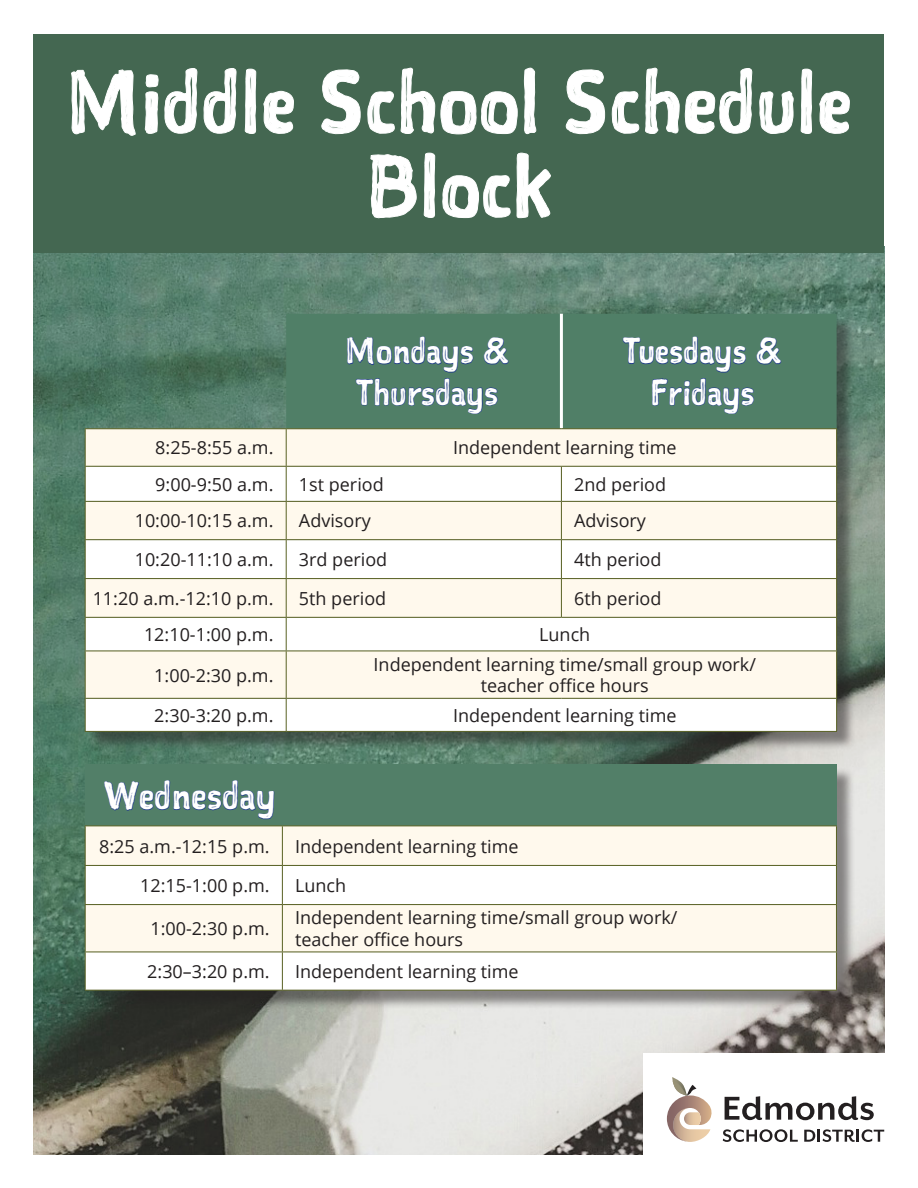
<style>
.page{position:relative;width:918px;height:1188px;background:#fff}
.page>*{position:absolute;margin:0;border:0;box-sizing:border-box;transform-origin:0 0}
.t1{font:84px "Sketchnote Square";color:#fff}
.t2{font:37.5px "Sketchnote Square";color:#fff}
.t3{font:34.5px/41.4px "Sketchnote Square";color:#fff;text-align:center}
.t4{font:18px "Open Sans";color:#231f20}
</style>
<div class="page">
<img style="left:34px;top:253px;width:850px;height:901px">
<div style="left:643px;top:1053px;width:263px;height:110px;background:#fff"></div>
<svg style="left:725px;top:1096px;width:149px;height:24px"></svg>
<svg style="left:723px;top:1129px;width:75px;height:13px"></svg>
<svg style="left:804px;top:1129px;width:80px;height:13px"></svg>
<svg style="left:667px;top:1077px;width:45px;height:65px"></svg>
<div style="left:34px;top:34px;width:850px;height:219px;background:#446751"></div>
<svg style="left:71px;top:69px;width:65px;height:67px"></svg>
<svg style="left:145px;top:68px;width:92px;height:66px"></svg>
<svg style="left:245px;top:68px;width:12px;height:66px"></svg>
<svg style="left:263px;top:91px;width:31px;height:43px"></svg>
<svg style="left:321px;top:69px;width:40px;height:65px"></svg>
<svg style="left:367px;top:67px;width:151px;height:68px"></svg>
<svg style="left:524px;top:67px;width:13px;height:67px"></svg>
<svg style="left:565px;top:69px;width:40px;height:65px"></svg>
<svg style="left:612px;top:67px;width:141px;height:67px"></svg>
<svg style="left:759px;top:91px;width:35px;height:43px"></svg>
<svg style="left:800px;top:68px;width:12px;height:66px"></svg>
<svg style="left:819px;top:91px;width:31px;height:43px"></svg>
<svg style="left:370px;top:154px;width:47px;height:64px"></svg>
<svg style="left:423px;top:152px;width:12px;height:66px"></svg>
<svg style="left:442px;top:152px;width:109px;height:66px"></svg>
<div style="left:87px;top:316px;width:769px;height:435px;background:#231f20;opacity:.5"></div>
<div style="left:286px;top:314px;width:551px;height:114px;background:#507f67"></div>
<div style="left:86px;top:429px;width:750px;height:37px;background:#fff9ed"></div>
<svg style="left:86px;top:467px;width:750px;height:264px;fill:#fff9ed"></svg>
<svg style="left:562px;top:467px;width:274px;height:111px"></svg>
<hr style="left:560px;top:314px;width:3px;height:114px;background:#fff">
<hr style="left:85px;top:428px;width:201px;height:1px;background:#596123">
<hr style="left:85px;top:429px;width:1px;height:37px;background:#596123">
<hr style="left:85px;top:466px;width:201px;height:1px;background:#596123">
<hr style="left:85px;top:467px;width:1px;height:34px;background:#596123">
<hr style="left:85px;top:501px;width:201px;height:1px;background:#596123">
<hr style="left:85px;top:502px;width:1px;height:37px;background:#596123">
<hr style="left:85px;top:539px;width:201px;height:1px;background:#596123">
<hr style="left:85px;top:540px;width:1px;height:38px;background:#596123">
<hr style="left:85px;top:578px;width:201px;height:1px;background:#596123">
<hr style="left:85px;top:579px;width:1px;height:38px;background:#596123">
<hr style="left:85px;top:617px;width:201px;height:1px;background:#596123">
<hr style="left:85px;top:618px;width:1px;height:33px;background:#596123">
<hr style="left:85px;top:651px;width:201px;height:1px;background:#596123">
<hr style="left:85px;top:651px;width:1px;height:47px;background:#596123">
<hr style="left:85px;top:698px;width:201px;height:1px;background:#596123">
<hr style="left:85px;top:699px;width:1px;height:32px;background:#596123">
<hr style="left:85px;top:731px;width:201px;height:1px;background:#596123">
<hr style="left:286px;top:651px;width:1px;height:47px;background:#596123">
<hr style="left:286px;top:698px;width:275px;height:1px;background:#596123">
<hr style="left:286px;top:699px;width:1px;height:32px;background:#596123">
<hr style="left:561px;top:698px;width:276px;height:1px;background:#596123">
<hr style="left:286px;top:731px;width:275px;height:1px;background:#596123">
<hr style="left:561px;top:731px;width:276px;height:1px;background:#596123">
<hr style="left:286px;top:618px;width:1px;height:33px;background:#596123">
<hr style="left:286px;top:651px;width:275px;height:1px;background:#596123">
<hr style="left:561px;top:651px;width:276px;height:1px;background:#596123">
<hr style="left:286px;top:579px;width:1px;height:38px;background:#596123">
<hr style="left:286px;top:617px;width:275px;height:1px;background:#596123">
<hr style="left:286px;top:540px;width:1px;height:38px;background:#596123">
<hr style="left:286px;top:578px;width:275px;height:1px;background:#596123">
<hr style="left:286px;top:502px;width:1px;height:37px;background:#596123">
<hr style="left:286px;top:539px;width:275px;height:1px;background:#596123">
<hr style="left:286px;top:467px;width:1px;height:34px;background:#596123">
<hr style="left:286px;top:501px;width:275px;height:1px;background:#596123">
<hr style="left:286px;top:428px;width:275px;height:1px;background:#596123">
<hr style="left:286px;top:429px;width:1px;height:37px;background:#596123">
<hr style="left:286px;top:466px;width:275px;height:1px;background:#596123">
<hr style="left:561px;top:428px;width:276px;height:1px;background:#596123">
<hr style="left:836px;top:429px;width:1px;height:37px;background:#596123">
<hr style="left:561px;top:466px;width:276px;height:1px;background:#596123">
<hr style="left:561px;top:467px;width:1px;height:34px;background:#596123">
<hr style="left:836px;top:467px;width:1px;height:34px;background:#596123">
<hr style="left:561px;top:501px;width:276px;height:1px;background:#596123">
<hr style="left:561px;top:502px;width:1px;height:37px;background:#596123">
<hr style="left:836px;top:502px;width:1px;height:37px;background:#596123">
<hr style="left:561px;top:539px;width:276px;height:1px;background:#596123">
<hr style="left:561px;top:540px;width:1px;height:38px;background:#596123">
<hr style="left:836px;top:540px;width:1px;height:38px;background:#596123">
<hr style="left:561px;top:578px;width:276px;height:1px;background:#596123">
<hr style="left:561px;top:579px;width:1px;height:38px;background:#596123">
<hr style="left:836px;top:579px;width:1px;height:38px;background:#596123">
<hr style="left:561px;top:617px;width:276px;height:1px;background:#596123">
<hr style="left:836px;top:618px;width:1px;height:33px;background:#596123">
<hr style="left:836px;top:651px;width:1px;height:47px;background:#596123">
<hr style="left:836px;top:699px;width:1px;height:32px;background:#596123">
<svg style="left:347px;top:336px;width:162px;height:78px;background:#48746d"></svg>
<svg style="left:622px;top:336px;width:159px;height:78px;background:#49746d"></svg>
<div style="left:87px;top:767px;width:768px;height:242px;background:#231f20;opacity:.5"></div>
<div style="left:85px;top:765px;width:751px;height:61px;background:#527f68"></div>
<div style="left:86px;top:827px;width:750px;height:38px;background:#fff9ed"></div>
<svg style="left:86px;top:866px;width:750px;height:124px"></svg>
<hr style="left:85px;top:905px;width:1px;height:47px;background:#596123">
<hr style="left:85px;top:904px;width:197px;height:1px;background:#596123">
<hr style="left:85px;top:952px;width:197px;height:1px;background:#596123">
<hr style="left:85px;top:952px;width:1px;height:38px;background:#596123">
<hr style="left:85px;top:826px;width:197px;height:1px;background:#596123">
<hr style="left:282px;top:826px;width:555px;height:1px;background:#596123">
<hr style="left:85px;top:826px;width:1px;height:39px;background:#596123">
<hr style="left:282px;top:826px;width:1px;height:39px;background:#596123">
<hr style="left:85px;top:865px;width:197px;height:1px;background:#596123">
<hr style="left:85px;top:866px;width:1px;height:38px;background:#596123">
<hr style="left:282px;top:865px;width:555px;height:1px;background:#596123">
<hr style="left:282px;top:866px;width:1px;height:38px;background:#596123">
<hr style="left:282px;top:905px;width:1px;height:47px;background:#596123">
<hr style="left:836px;top:905px;width:1px;height:47px;background:#596123">
<hr style="left:85px;top:990px;width:197px;height:1px;background:#596123">
<hr style="left:282px;top:990px;width:555px;height:1px;background:#596123">
<hr style="left:836px;top:826px;width:1px;height:39px;background:#596123">
<hr style="left:836px;top:866px;width:1px;height:38px;background:#596123">
<hr style="left:282px;top:904px;width:555px;height:1px;background:#596123">
<hr style="left:282px;top:952px;width:555px;height:1px;background:#596123">
<hr style="left:282px;top:952px;width:1px;height:38px;background:#596123">
<hr style="left:836px;top:952px;width:1px;height:38px;background:#596123">
<svg style="left:104px;top:780px;width:171px;height:40px"></svg>
<p class="t1" style="left:66px;top:46px;width:787px">Middle School Schedule</p>
<p class="t1" style="left:365px;top:130px;width:189px">Block</p>
<p class="t3" style="left:345px;top:330px;width:165px">Mondays &amp;<br>Thursdays</p>
<p class="t3" style="left:623px;top:330px;width:160px">Tuesdays &amp;<br>Fridays</p>
<p class="t4" style="left:155px;top:436px;width:120px">8:25-8:55 a.m.</p>
<p class="t4" style="left:453px;top:436px;width:225px">Independent learning time</p>
<p class="t4" style="left:155px;top:472px;width:120px">9:00-9:50 a.m.</p>
<p class="t4" style="left:299px;top:472px;width:86px">1st period</p>
<p class="t4" style="left:574px;top:472px;width:93px">2nd period</p>
<p class="t4" style="left:135px;top:509px;width:140px">10:00-10:15 a.m.</p>
<p class="t4" style="left:299px;top:509px;width:73px">Advisory</p>
<p class="t4" style="left:574px;top:509px;width:73px">Advisory</p>
<p class="t4" style="left:135px;top:547px;width:140px">10:20-11:10 a.m.</p>
<p class="t4" style="left:299px;top:547px;width:90px">3rd period</p>
<p class="t4" style="left:574px;top:547px;width:89px">4th period</p>
<p class="t4" style="left:93px;top:586px;width:182px">11:20 a.m.-12:10 p.m.</p>
<p class="t4" style="left:299px;top:586px;width:89px">5th period</p>
<p class="t4" style="left:574px;top:586px;width:89px">6th period</p>
<p class="t4" style="left:144px;top:622px;width:131px">12:10-1:00 p.m.</p>
<p class="t4" style="left:539px;top:622px;width:53px">Lunch</p>
<p class="t4" style="left:154px;top:663px;width:121px">1:00-2:30 p.m.</p>
<p class="t4" style="left:374px;top:652px;width:384px">Independent learning time/small group work/</p>
<p class="t4" style="left:481px;top:673px;width:170px">teacher office hours</p>
<p class="t4" style="left:154px;top:703px;width:121px">2:30-3:20 p.m.</p>
<p class="t4" style="left:453px;top:703px;width:225px">Independent learning time</p>
<p class="t2" style="left:104px;top:770px;width:173px">Wednesday</p>
<p class="t4" style="left:99px;top:834px;width:172px">8:25 a.m.-12:15 p.m.</p>
<p class="t4" style="left:295px;top:834px;width:225px">Independent learning time</p>
<p class="t4" style="left:140px;top:873px;width:131px">12:15-1:00 p.m.</p>
<p class="t4" style="left:295px;top:873px;width:53px">Lunch</p>
<p class="t4" style="left:150px;top:916px;width:121px">1:00-2:30 p.m.</p>
<p class="t4" style="left:295px;top:905px;width:384px">Independent learning time/small group work/</p>
<p class="t4" style="left:295px;top:927px;width:170px">teacher office hours</p>
<p class="t4" style="left:147px;top:959px;width:124px">2:30–3:20 p.m.</p>
<p class="t4" style="left:295px;top:959px;width:225px">Independent learning time</p>
</div>
